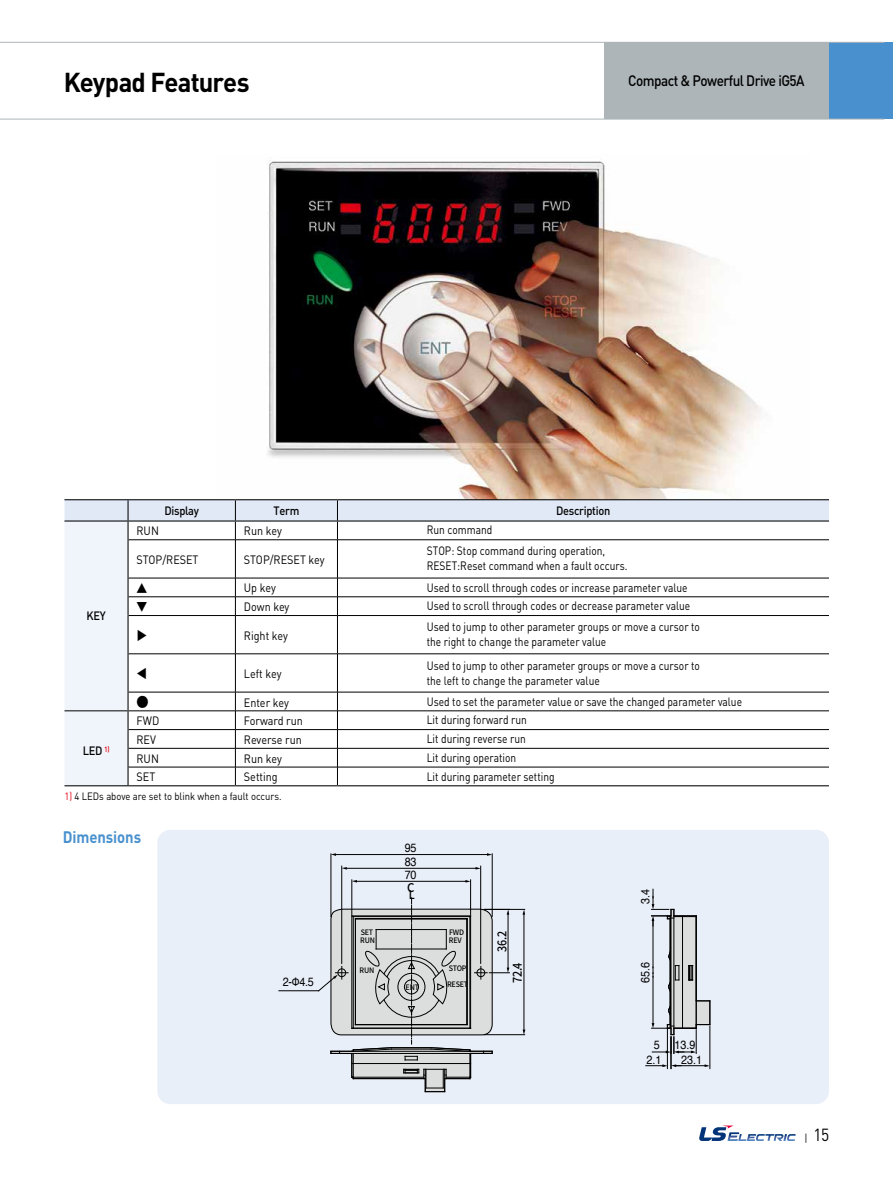
<style>
.page{position:relative;width:893px;height:1191px;background:#fff}
.page>*{position:absolute;margin:0;border:0;box-sizing:border-box;transform-origin:0 0}
.t1{font:700 27px "DIN";letter-spacing:-.035em;color:#000;scale:.95 1}
.t2{font:17.4px "DIN";color:#000;scale:.9 1}
.t3{font:700 16.5px "DIN";letter-spacing:-.005em;color:#4991ce;scale:.9 1}
.t4{font:500 15px "DIN";letter-spacing:-.04em;color:#000;scale:.9 1}
.t5{font:500 13.5px "Noto Sans CJ Kkr";color:#000;scale:.9 1}
.t6{font:12px/15px "DIN";color:#000;scale:.85 1}
.t7{font:12px "DIN";color:#000;scale:.9 1}
.t8{font:12px/14.9px "Helvetica";letter-spacing:-.025em;color:#000;scale:.9 1}
.t9{font:500 12px "DIN";letter-spacing:-.025em;color:#000;scale:.92 1}
.t10{font:500 12px "Noto Sans CJ Kkr";color:#000;scale:.9 1}
.t11{font:500 12px "Noto Sans CJ Kkr";color:#000;scale:.95 1}
.t12{font:10.5px "DIN";color:#000;scale:.9 1}
.t13{font:500 7.5px/8.4px "Noto Sans CJ Kkr";letter-spacing:-.025em;color:#000;scale:.95 1}
.s1{color:#e60012}
.s2{font-size:10.65px}
</style>
<div class="page">
<div style="left:604px;top:43px;width:225px;height:76px;background:#adb5b8"></div>
<div style="left:829px;top:43px;width:64px;height:76px;background:#4991ce"></div>
<hr style="left:0;top:119px;width:884px;height:1px;background:#adb5b8">
<hr style="left:0;top:42px;width:884px;height:1px;background:#adb5b8">
<img style="left:267px;top:161px;width:500px;height:338px">
<div style="left:157px;top:830px;width:672px;height:274px;background:#e9eff9;border-radius:13px"></div>
<hr style="left:710px;top:1026px;width:1px;height:42px;background:#000">
<hr style="left:671px;top:1036px;width:1px;height:32px;background:#000">
<hr style="left:667px;top:1027px;width:1px;height:41px;background:#000">
<svg style="left:652px;top:889px;width:59px;height:164px"></svg>
<svg style="left:646px;top:1064px;width:64px;height:3px"></svg>
<hr style="left:279px;top:990px;width:40px;height:1px;background:#000">
<hr style="left:484px;top:909px;width:41px;height:1px;background:#000">
<hr style="left:484px;top:1034px;width:41px;height:1px;background:#000">
<hr style="left:524px;top:914px;width:1px;height:115px;background:#000">
<hr style="left:331px;top:854px;width:1px;height:62px;background:#000">
<hr style="left:492px;top:854px;width:1px;height:62px;background:#000">
<hr style="left:336px;top:854px;width:151px;height:1px;background:#000">
<hr style="left:341px;top:866px;width:1px;height:97px;background:#000">
<hr style="left:480px;top:866px;width:1px;height:97px;background:#000">
<hr style="left:347px;top:868px;width:129px;height:1px;background:#000">
<hr style="left:352px;top:880px;width:1px;height:34px;background:#000">
<hr style="left:470px;top:880px;width:1px;height:34px;background:#000">
<hr style="left:357px;top:881px;width:109px;height:1px;background:#000">
<svg style="left:331px;top:853px;width:5px;height:3px"></svg>
<svg style="left:522px;top:909px;width:3px;height:5px"></svg>
<svg style="left:318px;top:898px;width:191px;height:194px"></svg>
<svg style="left:64px;top:500px;width:765px;height:285px"></svg>
<hr style="left:64px;top:499px;width:64px;height:1px;background:#000">
<hr style="left:128px;top:499px;width:107px;height:1px;background:#000">
<hr style="left:235px;top:499px;width:102px;height:1px;background:#000">
<hr style="left:337px;top:499px;width:492px;height:1px;background:#000">
<hr style="left:64px;top:520px;width:64px;height:1px;background:#000">
<hr style="left:128px;top:520px;width:107px;height:1px;background:#000">
<hr style="left:235px;top:520px;width:102px;height:1px;background:#000">
<hr style="left:337px;top:520px;width:492px;height:1px;background:#000">
<hr style="left:64px;top:785px;width:64px;height:1px;background:#000">
<hr style="left:128px;top:785px;width:107px;height:1px;background:#000">
<hr style="left:235px;top:785px;width:102px;height:1px;background:#000">
<hr style="left:337px;top:785px;width:492px;height:1px;background:#000">
<svg style="left:699px;top:1125px;width:96px;height:16px"></svg>
<h1 class="t1" style="left:64px;top:64px;width:197px">Keypad Features</h1>
<p class="t4" style="left:628px;top:71px;width:197px">Compact &amp; Powerful Drive iG5A</p>
<p class="t9" style="left:164px;top:502px;width:39px">Display</p>
<p class="t9" style="left:274px;top:502px;width:30px">Term</p>
<p class="t9" style="left:556px;top:502px;width:60px">Description</p>
<p class="t9" style="left:87px;top:608px;width:23px">KEY</p>
<p class="t7" style="left:137px;top:523px;width:26px">RUN</p>
<p class="t7" style="left:244px;top:523px;width:44px">Run key</p>
<p class="t6" style="left:427px;top:522px;width:79px">Run command</p>
<p class="t7" style="left:137px;top:552px;width:70px">STOP/RESET</p>
<p class="t7" style="left:244px;top:552px;width:91px">STOP/RESET key</p>
<p class="t6" style="left:427px;top:543px;width:238px">STOP: Stop command during operation,<br>RESET:Reset command when a fault occurs.</p>
<p class="t10" style="left:137px;top:581px;width:13px">▲</p>
<p class="t7" style="left:244px;top:580px;width:37px">Up key</p>
<p class="t6" style="left:427px;top:579px;width:308px">Used to scroll through codes or increase parameter value</p>
<p class="t10" style="left:137px;top:600px;width:13px">▼</p>
<p class="t7" style="left:244px;top:599px;width:52px">Down key</p>
<p class="t6" style="left:427px;top:598px;width:311px">Used to scroll through codes or decrease parameter value</p>
<p class="t10" style="left:137px;top:629px;width:13px">▶</p>
<p class="t7" style="left:244px;top:628px;width:50px">Right key</p>
<p class="t6" style="left:427px;top:619px;width:323px">Used to jump to other parameter groups or move a cursor to the right to change the parameter value</p>
<p class="t10" style="left:137px;top:667px;width:13px">◀</p>
<p class="t7" style="left:244px;top:666px;width:43px">Left key</p>
<p class="t6" style="left:427px;top:657px;width:323px">Used to jump to other parameter groups or move a cursor to the left to change the parameter value</p>
<p class="t5" style="left:137px;top:695px;width:15px">●</p>
<p class="t7" style="left:244px;top:694px;width:52px">Enter key</p>
<p class="t6" style="left:427px;top:693px;width:372px">Used to set the parameter value or save the changed parameter value</p>
<p class="t7" style="left:137px;top:713px;width:27px">FWD</p>
<p class="t7" style="left:244px;top:713px;width:67px">Forward run</p>
<p class="t6" style="left:427px;top:712px;width:119px">Lit during forward run</p>
<p class="t7" style="left:137px;top:732px;width:23px">REV</p>
<p class="t7" style="left:244px;top:732px;width:66px">Reverse run</p>
<p class="t6" style="left:427px;top:731px;width:118px">Lit during reverse run</p>
<p class="t7" style="left:137px;top:751px;width:26px">RUN</p>
<p class="t7" style="left:244px;top:751px;width:44px">Run key</p>
<p class="t6" style="left:427px;top:749px;width:107px">Lit during operation</p>
<p class="t7" style="left:137px;top:769px;width:22px">SET</p>
<p class="t7" style="left:244px;top:769px;width:39px">Setting</p>
<p class="t6" style="left:427px;top:768px;width:152px">Lit during parameter setting</p>
<p class="t12" style="left:64px;top:789px;width:243px"><span class="s1">1)</span> 4 LEDs above are set to blink when a fault occurs.</p>
<p class="t9" style="left:83px;top:742px;width:31px">LED <sup>1)</sup></p>
<h3 class="t3" style="left:63px;top:826px;width:89px">Dimensions</h3>
<p class="t8" style="left:283px;top:974px;width:36px">2-Φ4.5</p>
<p class="t8" style="left:405px;top:840px;width:15px">95</p>
<p class="t8" style="left:405px;top:854px;width:15px">83</p>
<p class="t8" style="left:405px;top:867px;width:15px">70</p>
<p class="t11" style="left:407px;top:880px;width:9px">C</p>
<p class="t10" style="left:409px;top:888px;width:8px">L</p>
<p class="t13" style="left:361px;top:928px;width:15px">SET</p>
<p class="t13" style="left:449px;top:928px;width:17px">FWD<br>REV</p>
<p class="t13" style="left:447px;top:960px;width:24px;line-height:15.8px">STOP<br>RESET</p>
<p class="t13" style="left:360px;top:936px;width:17px">RUN</p>
<p class="t13" style="left:359px;top:966px;width:17px">RUN</p>
<p class="t13" style="left:406px;top:983px;width:16px">ENT</p>
<p class="t10" style="left:495px;top:951px;width:25px;rotate:-90deg">36.2</p>
<p class="t8" style="left:638px;top:904px;width:18px;rotate:-90deg">3.4</p>
<p class="t10" style="left:511px;top:983px;width:25px;rotate:-90deg">72.4</p>
<p class="t8" style="left:638px;top:983px;width:25px;rotate:-90deg">65.6</p>
<p class="t8" style="left:646px;top:1037px;width:56px;text-indent:7px">5 13.9<br>2.1</p>
<p class="t8" style="left:681px;top:1052px;width:25px">23.1</p>
<h2 class="t2" style="left:805px;top:1123px;width:29px"><span class="s2">|</span> 15</h2>
</div>
